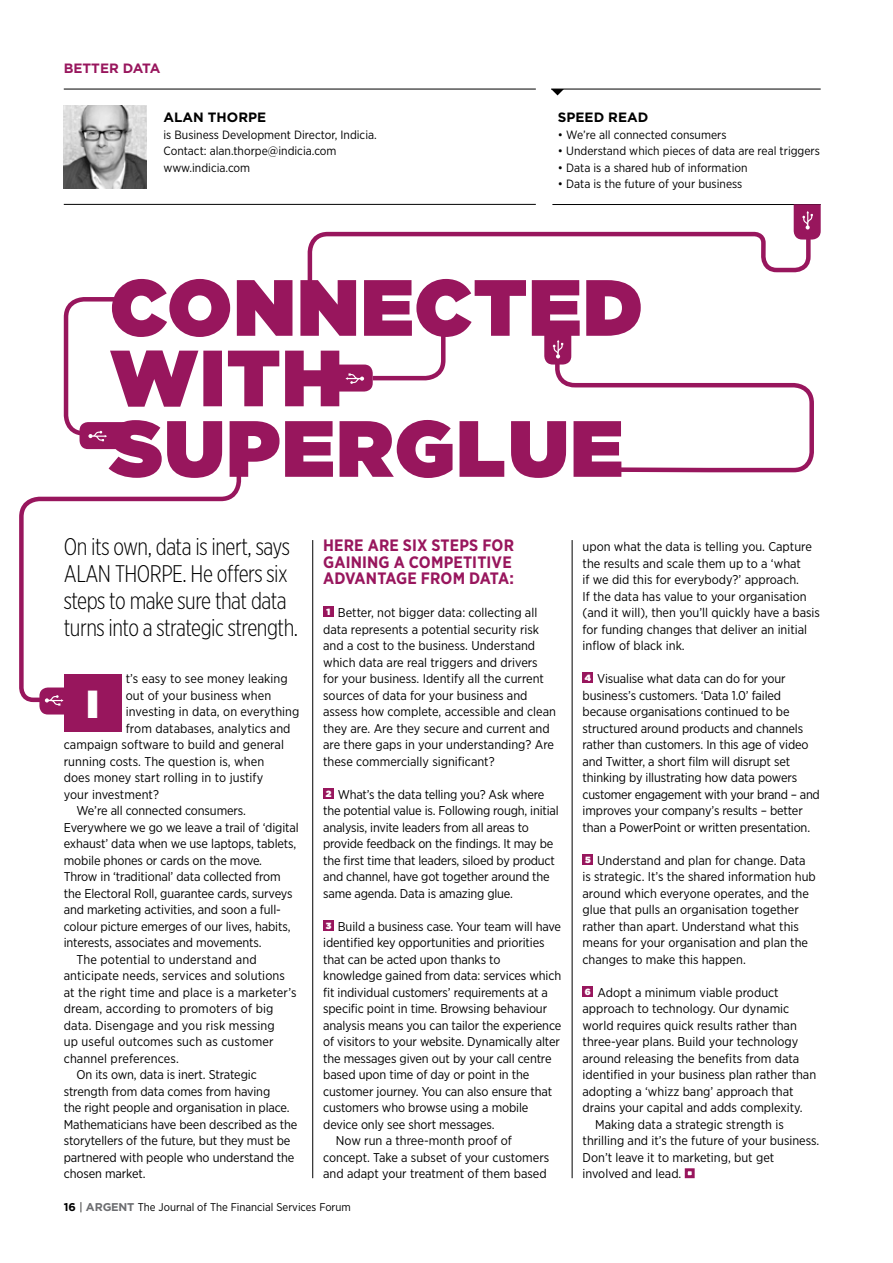
<style>
.page{position:relative;width:893px;height:1263px;background:#fff}
.page>*{position:absolute;margin:0;border:0;box-sizing:border-box;transform-origin:0 0}
.t1{font:900 39.15px "Gotham";color:#fff}
.t2{font:300 24px/27px "Gotham X Narrow";letter-spacing:-.02em;color:#000}
.t3{font:700 16.5px "Gotham Narrow";color:#98165d}
.t4{font:700 13.5px "Gotham";color:#000}
.t5{font:700 13.5px "Gotham";color:#98165d}
.t6{font:12.75px/16.5px "Gotham Narrow";letter-spacing:-.01em;color:#000}
.t7{font:12.75px "Gotham Narrow";letter-spacing:.01em;color:#000}
.t8{font:12px/16.5px "Gotham Narrow";color:#000}
.t9{font:11.25px "Gotham Narrow";color:#000}
.s1{font-family:"Gotham";font-weight:900;font-size:9px;color:#fff}
.s2{font-family:"Gotham";font-weight:700}
.s3{font-family:"Gotham";font-weight:700;color:#6d6e71}
</style>
<div class="page">
<hr style="left:551px;top:89px;width:270px;height:1px;background:#000">
<hr style="left:64px;top:89px;width:472px;height:1px;background:#000">
<svg style="left:551px;top:89px;width:13px;height:6px"></svg>
<div style="left:64px;top:674px;width:58px;height:58px;background:#98165d"></div>
<div style="left:323px;top:606px;width:11px;height:11px;background:#98165d"></div>
<div style="left:323px;top:788px;width:11px;height:11px;background:#98165d"></div>
<div style="left:323px;top:920px;width:11px;height:11px;background:#98165d"></div>
<div style="left:583px;top:672px;width:10px;height:11px;background:#98165d"></div>
<div style="left:583px;top:854px;width:10px;height:11px;background:#98165d"></div>
<div style="left:583px;top:986px;width:10px;height:11px;background:#98165d"></div>
<div style="left:685px;top:1168px;width:10px;height:10px;border:3px solid #98165d"></div>
<svg style="left:19px;top:478px;width:223px;height:225px"></svg>
<svg style="left:39px;top:687px;width:36px;height:27px"></svg>
<svg style="left:63px;top:204px;width:758px;height:274px"></svg>
<hr style="left:572px;top:540px;width:1px;height:638px;background:#000">
<hr style="left:312px;top:540px;width:1px;height:638px;background:#000">
<img style="left:64px;top:106px;width:82px;height:82px">
<p class="t5" style="left:64px;top:60px;width:20px">BETTER</p>
<p class="t5" style="left:123px;top:60px;width:20px">DATA</p>
<p class="t4" style="left:163px;top:109px;width:85px">ALAN THORPE</p>
<p class="t8" style="left:163px;top:126px;width:215px">is Business Development Director, Indicia.<br>Contact: alan.thorpe@indicia.com www.indicia.com</p>
<p class="t4" style="left:558px;top:109px;width:90px">SPEED READ</p>
<p class="t8" style="left:558px;top:126px;width:170px">• We’re all connected consumers</p>
<p class="t8" style="left:558px;top:142px;width:264px">• Understand which pieces of data are real triggers</p>
<p class="t8" style="left:558px;top:159px;width:191px">• Data is a shared hub of information</p>
<p class="t8" style="left:558px;top:175px;width:186px">• Data is the future of your business</p>
<h2 class="t2" style="left:64px;top:533px;width:236px">On its own, data is inert, says<br>ALAN THORPE. He offers six steps to make sure that data turns into a strategic strength.</h2>
<p class="t6" style="left:126px;top:670px;width:163px">t’s easy to see money leaking</p>
<p class="t6" style="left:126px;top:687px;width:147px">out of your business when</p>
<p class="t6" style="left:126px;top:703px;width:175px">investing in data, on everything</p>
<p class="t6" style="left:126px;top:720px;width:166px">from databases, analytics and</p>
<p class="t6" style="left:64px;top:736px;width:222px">campaign software to build and general</p>
<p class="t6" style="left:64px;top:753px;width:202px">running costs. The question is, when</p>
<p class="t6" style="left:64px;top:769px;width:201px">does money start rolling in to justify</p>
<p class="t6" style="left:64px;top:786px;width:97px">your investment?</p>
<p class="t6" style="left:77px;top:802px;width:171px">We’re all connected consumers.</p>
<p class="t6" style="left:64px;top:819px;width:236px">Everywhere we go we leave a trail of ‘digital</p>
<p class="t6" style="left:64px;top:835px;width:234px">exhaust’ data when we use laptops, tablets,</p>
<p class="t6" style="left:64px;top:852px;width:200px">mobile phones or cards on the move.</p>
<p class="t6" style="left:64px;top:868px;width:218px">Throw in ‘traditional’ data collected from</p>
<p class="t6" style="left:64px;top:885px;width:230px">the Electoral Roll, guarantee cards, surveys</p>
<p class="t6" style="left:64px;top:901px;width:219px">and marketing activities, and soon a full-</p>
<p class="t6" style="left:64px;top:918px;width:228px">colour picture emerges of our lives, habits,</p>
<p class="t6" style="left:64px;top:934px;width:199px">interests, associates and movements.</p>
<p class="t7" style="left:77px;top:951px;width:182px">The potential to understand and</p>
<p class="t7" style="left:64px;top:968px;width:223px">anticipate needs, services and solutions</p>
<p class="t7" style="left:64px;top:984px;width:234px">at the right time and place is a marketer’s</p>
<p class="t7" style="left:64px;top:1001px;width:211px">dream, according to promoters of big</p>
<p class="t7" style="left:64px;top:1017px;width:212px">data. Disengage and you risk messing</p>
<p class="t7" style="left:64px;top:1034px;width:211px">up useful outcomes such as customer</p>
<p class="t7" style="left:64px;top:1050px;width:117px">channel preferences.</p>
<p class="t6" style="left:77px;top:1066px;width:182px">On its own, data is inert. Strategic</p>
<p class="t6" style="left:64px;top:1083px;width:208px">strength from data comes from having</p>
<p class="t6" style="left:64px;top:1099px;width:227px">the right people and organisation in place.</p>
<p class="t6" style="left:64px;top:1116px;width:235px">Mathematicians have been described as the</p>
<p class="t6" style="left:64px;top:1132px;width:228px">storytellers of the future, but they must be</p>
<p class="t6" style="left:64px;top:1149px;width:232px">partnered with people who understand the</p>
<p class="t6" style="left:64px;top:1165px;width:83px">chosen market.</p>
<h1 class="t1" style="left:86px;top:681px;width:14px">I</h1>
<p class="t3" style="left:323px;top:535px;width:22px">HERE</p>
<p class="t3" style="left:368px;top:535px;width:12px">ARE</p>
<p class="t3" style="left:403px;top:535px;width:39px">SI X STEPS</p>
<p class="t3" style="left:482px;top:535px;width:12px">FOR</p>
<p class="t3" style="left:323px;top:551px;width:11px">GAINING</p>
<p class="t3" style="left:394px;top:551px;width:26px">A COMPETITIVE</p>
<p class="t3" style="left:323px;top:568px;width:12px">ADVANTAGE</p>
<p class="t3" style="left:421px;top:568px;width:12px">FROM</p>
<p class="t3" style="left:469px;top:568px;width:11px">DATA</p>
<p class="t3" style="left:509px;top:568px;width:6px">:</p>
<p class="t6" style="left:323px;top:604px;width:234px"><span class="s1">1</span> Better, not bigger data: collecting all data represents a potential security risk and a cost to the business. Understand which data are real triggers and drivers for your business. Identify all the current sources of data for your business and assess how complete, accessible and clean they are. Are they secure and current and are there gaps in your understanding? Are these commercially significant?</p>
<p class="t6" style="left:323px;top:786px;width:237px"><span class="s1">2</span> What’s the data telling you? Ask where the potential value is. Following rough, initial analysis, invite leaders from all areas to provide feedback on the findings. It may be the first time that leaders, siloed by product and channel, have got together around the same agenda. Data is amazing glue.</p>
<p class="t6" style="left:326px;top:918px;width:237px"><span class="s1">3</span> Build a business case. Your team will have</p>
<p class="t6" style="left:323px;top:934px;width:223px">identified key opportunities and priorities</p>
<p class="t6" style="left:323px;top:951px;width:179px">that can be acted upon thanks to</p>
<p class="t6" style="left:323px;top:967px;width:240px">knowledge gained from data: services which</p>
<p class="t6" style="left:323px;top:984px;width:226px">fit individual customers’ requirements at a</p>
<p class="t6" style="left:323px;top:1000px;width:225px">specific point in time. Browsing behaviour</p>
<p class="t6" style="left:323px;top:1017px;width:240px">analysis means you can tailor the experience</p>
<p class="t6" style="left:323px;top:1033px;width:238px">of visitors to your website. Dynamically alter</p>
<p class="t6" style="left:323px;top:1050px;width:230px">the messages given out by your call centre</p>
<p class="t6" style="left:323px;top:1066px;width:208px">based upon time of day or point in the</p>
<p class="t6" style="left:323px;top:1083px;width:231px">customer journey. You can also ensure that</p>
<p class="t6" style="left:323px;top:1099px;width:207px">customers who browse using a mobile</p>
<p class="t6" style="left:323px;top:1116px;width:173px">device only see short messages.</p>
<p class="t6" style="left:336px;top:1132px;width:178px">Now run a three-month proof of</p>
<p class="t6" style="left:323px;top:1149px;width:228px">concept. Take a subset of your customers</p>
<p class="t6" style="left:323px;top:1165px;width:225px">and adapt your treatment of them based</p>
<p class="t9" style="left:64px;top:1200px;width:289px"><span class="s2">16</span> | <span class="s3">ARGENT</span> The Journal of The Financial Services Forum</p>
<p class="t6" style="left:583px;top:538px;width:239px">upon what the data is telling you. Capture the results and scale them up to a ‘what<br>if we did this for everybody?’ approach.<br>If the data has value to your organisation (and it will), then you’ll quickly have a basis for funding changes that deliver an initial inflow of black ink.</p>
<p class="t6" style="left:583px;top:670px;width:239px"><span class="s1">4</span> Visualise what data can do for your business’s customers. ‘Data 1.0’ failed because organisations continued to be structured around products and channels rather than customers. In this age of video and Twitter, a short film will disrupt set thinking by illustrating how data powers customer engagement with your brand – and improves your company’s results – better than a PowerPoint or written presentation.</p>
<p class="t6" style="left:583px;top:852px;width:235px"><span class="s1">5</span> Understand and plan for change. Data<br>is strategic. It’s the shared information hub around which everyone operates, and the glue that pulls an organisation together rather than apart. Understand what this means for your organisation and plan the changes to make this happen.</p>
<p class="t6" style="left:585px;top:984px;width:195px"><span class="s1">6</span> Adopt a minimum viable product</p>
<p class="t6" style="left:583px;top:1000px;width:208px">approach to technology. Our dynamic</p>
<p class="t6" style="left:583px;top:1017px;width:216px">world requires quick results rather than</p>
<p class="t6" style="left:583px;top:1033px;width:217px">three-year plans. Build your technology</p>
<p class="t6" style="left:583px;top:1050px;width:218px">around releasing the benefits from data</p>
<p class="t6" style="left:583px;top:1066px;width:235px">identified in your business plan rather than</p>
<p class="t6" style="left:583px;top:1083px;width:212px">adopting a ‘whizz bang’ approach that</p>
<p class="t6" style="left:583px;top:1099px;width:221px">drains your capital and adds complexity.</p>
<p class="t6" style="left:595px;top:1116px;width:190px">Making data a strategic strength is</p>
<p class="t6" style="left:583px;top:1132px;width:238px">thrilling and it’s the future of your business.</p>
<p class="t6" style="left:583px;top:1149px;width:193px">Don’t leave it to marketing, but get</p>
<p class="t6" style="left:583px;top:1165px;width:100px">involved and lead.</p>
</div>
